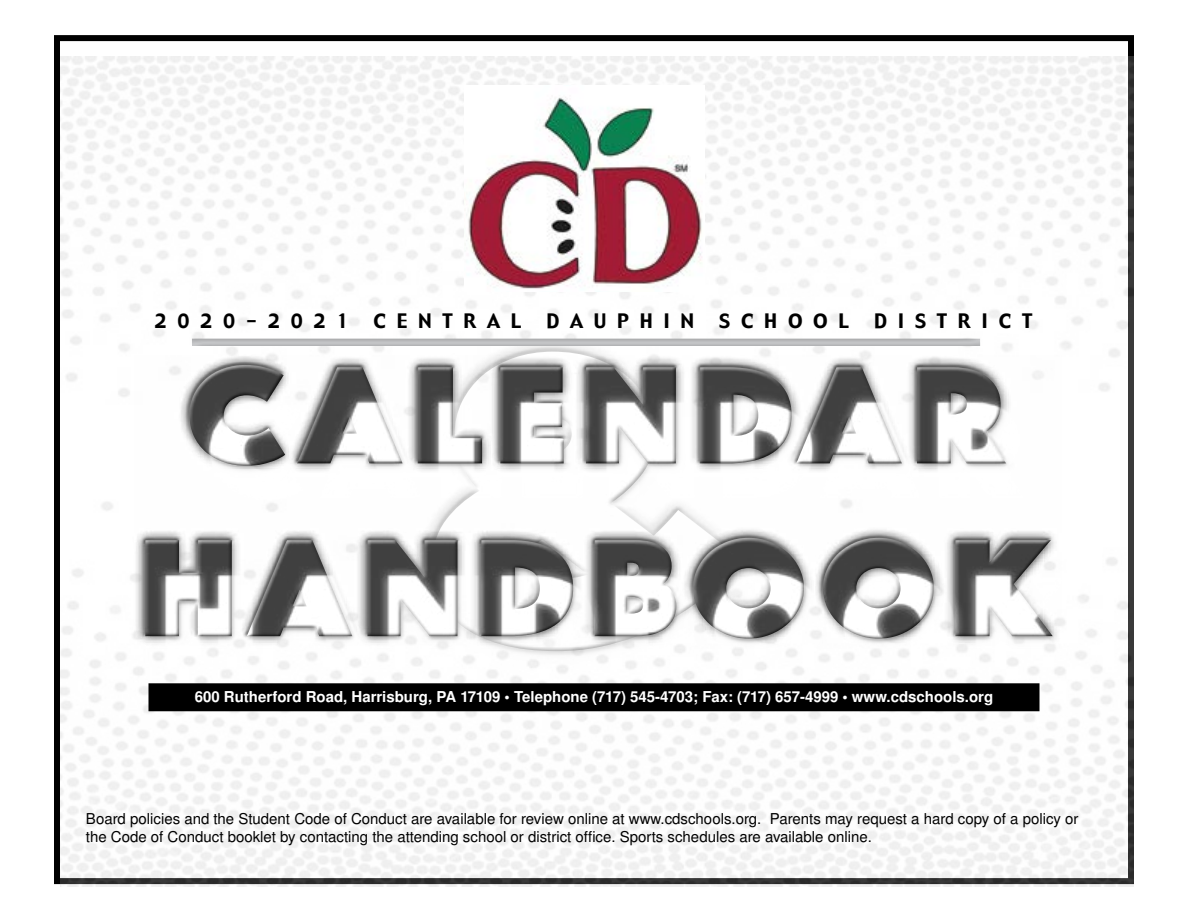
<style>
.page{position:relative;width:1188px;height:918px;background:#fff}
.page>*{position:absolute;margin:0;border:0;box-sizing:border-box;transform-origin:0 0}
.t1{font:19.5px "Gadget";letter-spacing:.55em;color:#000}
.t2{font:15px/18px "Nimbus San L";color:#000}
.t3{font:700 15px "Nimbus San L";color:#fff}
</style>
<div class="page">
<img style="left:60px;top:56px;width:1074px;height:830px">
<div style="left:149px;top:684px;width:890px;height:27px;background:#000"></div>
<img style="left:465px;top:85px;width:240px;height:206px">
<div style="left:0;top:384px;width:63px;height:318px;background:#000;opacity:.75"></div>
<div style="left:59px;top:291px;width:1129px;height:406px;background:#000;opacity:.75"></div>
<div style="left:132px;top:353px;width:926px;height:288px;background:#fff;opacity:.75"></div>
<div style="left:136px;top:362px;width:928px;height:290px;background:#000;opacity:.75"></div>
<div style="left:179px;top:328px;width:816px;height:20px;background:#000;opacity:.5"></div>
<h1 class="t1" style="left:155px;top:309px;width:195px">2020-2021</h1>
<h1 class="t1" style="left:374px;top:309px;width:149px">CENTRAL</h1>
<h1 class="t1" style="left:546px;top:309px;width:149px">DAUPHIN</h1>
<h1 class="t1" style="left:719px;top:309px;width:131px">SCHOOL</h1>
<h1 class="t1" style="left:874px;top:309px;width:160px">DISTRICT</h1>
<p class="t3" style="left:195px;top:687px;width:800px">600 Rutherford Road, Harrisburg, PA 17109 • Telephone (717) 545-4703; Fax: (717) 657-4999 • www.cdschools.org</p>
<p class="t2" style="left:86px;top:810px;width:994px">Board policies and the Student Code of Conduct are available for review online at www.cdschools.org. Parents may request a hard copy of a policy or the Code of Conduct booklet by contacting the attending school or district office. Sports schedules are available online.</p>
</div>
